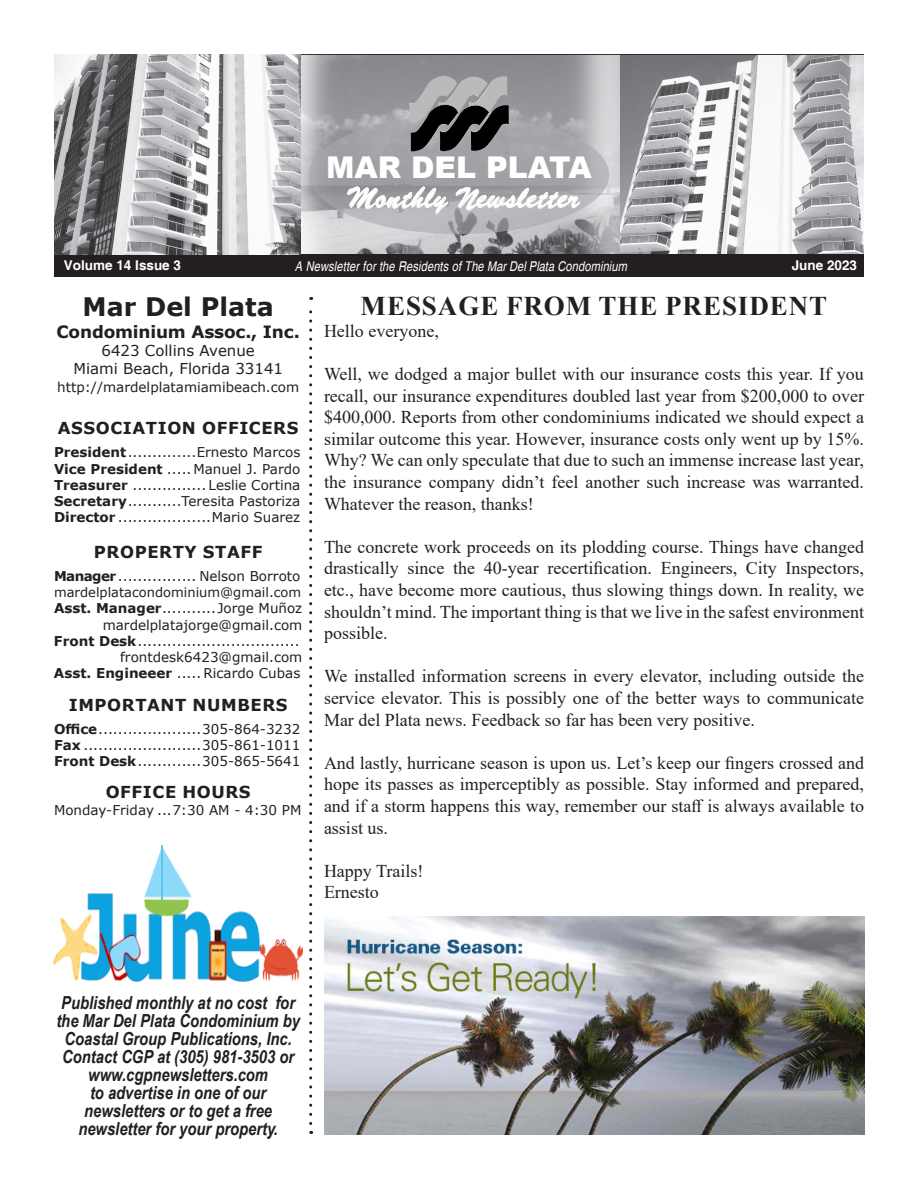
<style>
.page{position:relative;width:918px;height:1188px;background:#fff}
.page>*{position:absolute;margin:0;border:0;box-sizing:border-box;transform-origin:0 0}
.t1{font:900 30px "Arial";color:#fff}
.t2{font:28.5px "Signature";color:#fff}
.t3{font:700 27px "Times New Roman";letter-spacing:.035em;color:#231f20}
.t4{font:700 25.5px "Verdana";color:#231f20}
.t5{font:18px/21.6px "Times New Roman";color:#231f20;text-align:justify}
.t6{font:italic 700 18px/18px "Arial Narrow";color:#231f20;text-align:center}
.t7{font:700 16.95px "Verdana";letter-spacing:-.01em;color:#231f20}
.t8{font:700 16.5px "Verdana";letter-spacing:.035em;color:#231f20}
.t9{font:15px/18px "Verdana";color:#231f20;text-align:center}
.t10{font:13.5px/16.2px "Verdana";color:#231f20;text-align:justify}
.t11{font:italic condensed 13.5px "Helvetica";letter-spacing:.01em;color:#fff}
.t12{font:700 13.5px "Helvetica";color:#fff}
.t13{font:13.05px "Verdana";color:#231f20}
.s1{font-weight:700}
</style>
<div class="page">
<img style="left:619px;top:55px;width:245px;height:199px">
<img style="left:301px;top:55px;width:318px;height:199px">
<hr style="left:54px;top:54px;width:810px;height:1px;background:#231f20">
<div style="left:54px;top:254px;width:810px;height:23px;background:#231f20"></div>
<svg style="left:309px;top:115px;width:300px;height:119px;background:#9c9da1"></svg>
<img style="left:409px;top:76px;width:48px;height:46px">
<img style="left:411px;top:105px;width:47px;height:46px">
<svg style="left:347px;top:186px;width:102px;height:28px;background:#b5b6b9"></svg>
<svg style="left:456px;top:178px;width:124px;height:33px;background:#b5b6b8"></svg>
<img style="left:54px;top:54px;width:247px;height:200px">
<svg style="left:309px;top:297px;width:3px;height:827px"></svg>
<img style="left:54px;top:846px;width:248px;height:136px">
<img style="left:324px;top:916px;width:540px;height:219px">
<h1 class="t1" style="left:326px;top:145px;width:267px">MAR DEL PLATA</h1>
<h2 class="t2" style="left:348px;top:182px;width:233px">Monthly Newsletter</h2>
<p class="t12" style="left:64px;top:257px;width:119px">Volume 14 Issue 3</p>
<p class="t11" style="left:295px;top:258px;width:334px">A Newsletter for the Residents of The Mar Del Plata Condominium</p>
<p class="t12" style="left:792px;top:257px;width:67px">June 2023</p>
<h3 class="t4" style="left:83px;top:289px;width:193px">Mar Del Plata</h3>
<p class="t7" style="left:57px;top:320px;width:245px">Condominium Assoc., Inc.</p>
<p class="t9" style="left:73px;top:341px;width:211px">6423 Collins Avenue<br>Miami Beach, Florida 33141</p>
<p class="t10" style="left:57px;top:379px;width:244px">http://mardelplatamiamibeach.com</p>
<p class="t8" style="left:58px;top:417px;width:242px">ASSOCIATION OFFICERS</p>
<p class="t10" style="left:54px;top:444px;width:248px"><span class="s1">President</span>..............Ernesto Marcos <span class="s1">Vice President</span> .....Manuel J. Pardo <span class="s1">Treasurer</span> ............... Leslie Cortina <span class="s1">Secretary</span>...........Teresita Pastoriza <span class="s1">Director</span> ...................Mario Suarez</p>
<p class="t8" style="left:94px;top:540px;width:170px">PROPERTY STAFF</p>
<p class="t10" style="left:54px;top:568px;width:248px"><span class="s1">Manager</span>................ Nelson Borroto</p>
<p class="t13" style="left:54px;top:584px;width:249px">mardelplatacondominium@gmail.com</p>
<p class="t10" style="left:54px;top:600px;width:250px;text-align:right"><span class="s1">Asst. Manager</span>...........Jorge Muñoz mardelplatajorge@gmail.com<br><span class="s1">Front Desk</span>................................. frontdesk6423@gmail.com<br><span class="s1">Asst. Engineeer</span> ..... Ricardo Cubas</p>
<p class="t8" style="left:69px;top:693px;width:220px">IMPORTANT NUMBERS</p>
<p class="t10" style="left:54px;top:720px;width:248px"><span class="s1">Office</span>.....................305-864-3232<br><span class="s1">Fax</span> ........................305-861-1011<br><span class="s1">Front Desk</span>.............305-865-5641</p>
<p class="t8" style="left:106px;top:781px;width:146px">OFFICE HOURS</p>
<p class="t10" style="left:54px;top:801px;width:249px">Monday-Friday ...7:30 AM - 4:30 PM</p>
<h3 class="t3" style="left:361px;top:287px;width:468px">MESSAGE FROM THE PRESIDENT</h3>
<p class="t5" style="left:324px;top:319px;width:116px">Hello everyone,</p>
<p class="t5" style="left:324px;top:363px;width:542px">Well, we dodged a major bullet with our insurance costs this year. If you recall, our insurance expenditures doubled last year from $200,000 to over $400,000. Reports from other condominiums indicated we should expect a similar outcome this year. However, insurance costs only went up by 15%.<br>Why? We can only speculate that due to such an immense increase last year, the insurance company didn’t feel another such increase was warranted.<br>Whatever the reason, thanks!</p>
<p class="t5" style="left:324px;top:535px;width:542px">The concrete work proceeds on its plodding course. Things have changed drastically since the 40-year recertification. Engineers, City Inspectors, etc., have become more cautious, thus slowing things down. In reality, we shouldn’t mind. The important thing is that we live in the safest environment possible.</p>
<p class="t5" style="left:324px;top:665px;width:542px">We installed information screens in every elevator, including outside the service elevator. This is possibly one of the better ways to communicate Mar del Plata news. Feedback so far has been very positive.</p>
<p class="t5" style="left:324px;top:751px;width:542px">And lastly, hurricane season is upon us. Let’s keep our fingers crossed and hope its passes as imperceptibly as possible. Stay informed and prepared, and if a storm happens this way, remember our staff is always available to assist us.</p>
<p class="t5" style="left:324px;top:859px;width:101px">Happy Trails!<br>Ernesto</p>
<p class="t6" style="left:56px;top:993px;width:245px">Published monthly at no cost for the Mar Del Plata Condominium by<br>Coastal Group Publications, Inc.<br>Contact CGP at (305) 981-3503 or www.cgpnewsletters.com<br>to advertise in one of our newsletters or to get a free newsletter for your property.</p>
</div>
